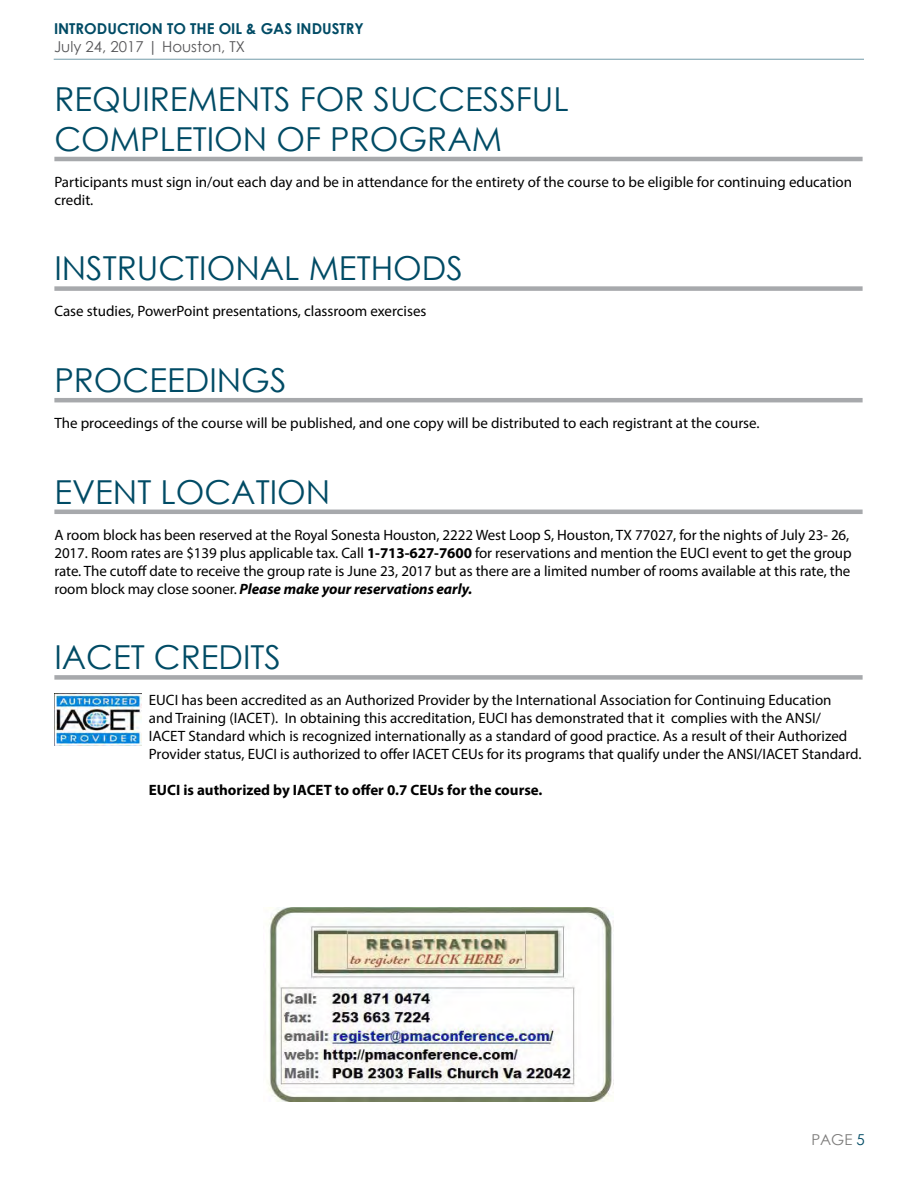
<style>
.page{position:relative;width:918px;height:1188px;background:#fff}
.page>*{position:absolute;margin:0;border:0;box-sizing:border-box;transform-origin:0 0}
.t1{font:33px/39.6px "Century Gothic";color:#004b65}
.t2{font:15px/18px "Myriad Pro";color:#000}
.t3{font:700 15px "Myriad Pro";color:#000}
.t4{font:700 15px "Century Gothic";color:#004b65}
.t5{font:15px "Century Gothic";color:#575759}
.t6{font:15px "Century Gothic";color:#7d7c7b}
.s1{font-weight:700}
.s2{font-weight:700;font-style:italic}
.s3{color:#004b65}
</style>
<div class="page">
<hr style="left:54px;top:59px;width:810px;height:1px;background:#004b65">
<hr style="left:54px;top:157px;width:809px;height:4px;background:#a7a9ac">
<div style="left:54px;top:286px;width:809px;height:5px;background:#a7a9ac"></div>
<hr style="left:54px;top:398px;width:809px;height:4px;background:#a7a9ac">
<hr style="left:54px;top:510px;width:809px;height:4px;background:#a7a9ac">
<div style="left:54px;top:675px;width:809px;height:5px;background:#a7a9ac"></div>
<img style="left:54px;top:693px;width:88px;height:53px">
<img style="left:268px;top:908px;width:346px;height:194px">
<p class="t4" style="left:54px;top:17px;width:311px">INTRODUCTION TO THE OIL &amp; GAS INDUSTRY</p>
<p class="t5" style="left:54px;top:36px;width:193px">July 24, 2017 | Houston, TX</p>
<h1 class="t1" style="left:54px;top:79px;width:516px">REQUIREMENTS FOR SUCCESSFUL<br>COMPLETION OF PROGRAM</h1>
<p class="t2" style="left:54px;top:172px;width:799px">Participants must sign in/out each day and be in attendance for the entirety of the course to be eligible for continuing education credit.</p>
<h1 class="t1" style="left:54px;top:248px;width:410px">INSTRUCTIONAL METHODS</h1>
<p class="t2" style="left:54px;top:302px;width:374px">Case studies, PowerPoint presentations, classroom exercises</p>
<h1 class="t1" style="left:54px;top:360px;width:234px">PROCEEDINGS</h1>
<p class="t2" style="left:54px;top:414px;width:707px">The proceedings of the course will be published, and one copy will be distributed to each registrant at the course.</p>
<h1 class="t1" style="left:54px;top:471px;width:277px">EVENT LOCATION</h1>
<p class="t2" style="left:54px;top:525px;width:799px">A room block has been reserved at the Royal Sonesta Houston, 2222 West Loop S, Houston, TX 77027, for the nights of July 23- 26, 2017. Room rates are $139 plus applicable tax. Call <span class="s1">1-713-627-7600</span> for reservations and mention the EUCI event to get the group rate. The cutoff date to receive the group rate is June 23, 2017 but as there are a limited number of rooms available at this rate, the room block may close sooner. <span class="s2">Please make your reservations early.</span></p>
<h1 class="t1" style="left:54px;top:637px;width:228px">IACET CREDITS</h1>
<p class="t2" style="left:149px;top:691px;width:714px">EUCI has been accredited as an Authorized Provider by the International Association for Continuing Education<br>and Training (IACET). In obtaining this accreditation, EUCI has demonstrated that it complies with the ANSI/<br>IACET Standard which is recognized internationally as a standard of good practice. As a result of their Authorized Provider status, EUCI is authorized to offer IACET CEUs for its programs that qualify under the ANSI/IACET Standard.</p>
<p class="t3" style="left:149px;top:780px;width:395px">EUCI is authorized by IACET to offer 0.7 CEUs for the course.</p>
<p class="t6" style="left:811px;top:1129px;width:55px">PAGE <span class="s3">5</span></p>
</div>
